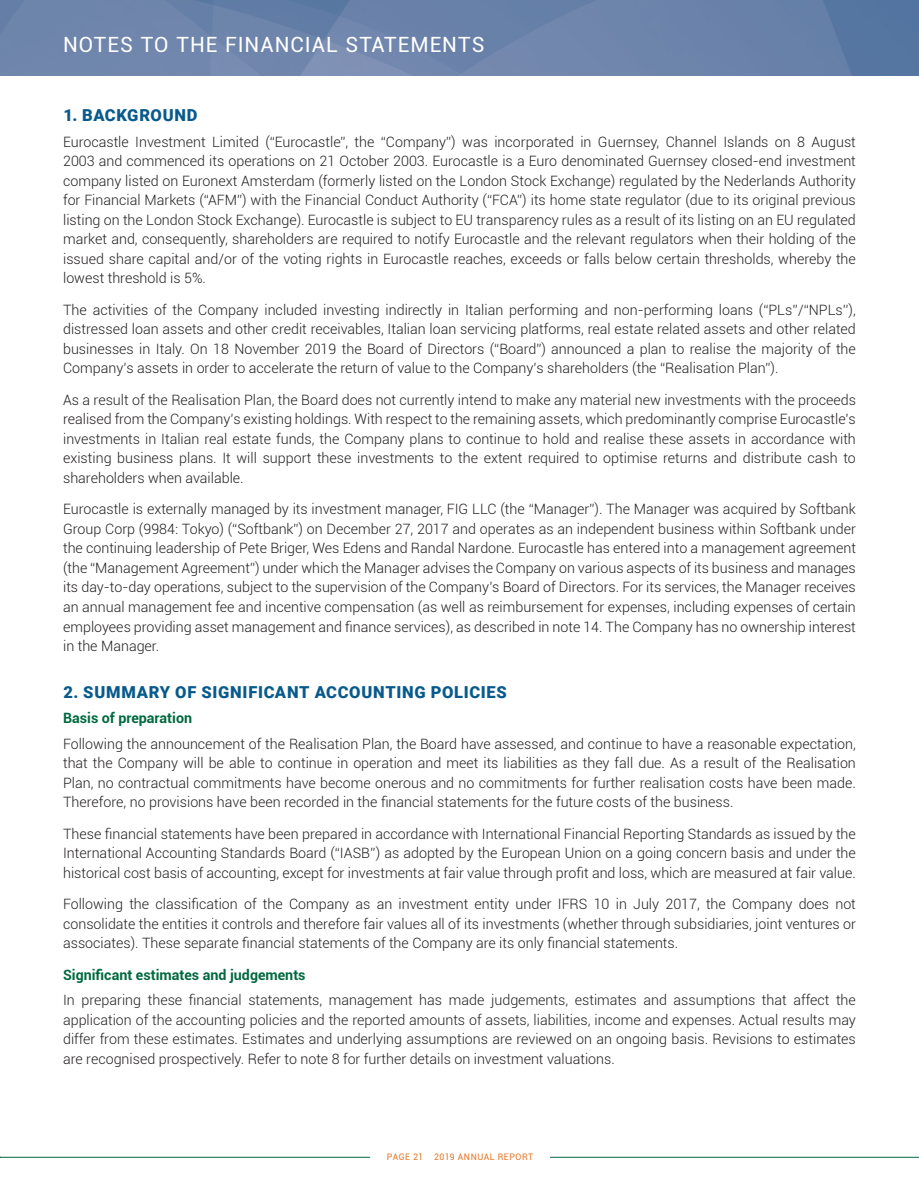
<style>
.page{position:relative;width:919px;height:1189px;background:#fff}
.page>*{position:absolute;margin:0;border:0;box-sizing:border-box;transform-origin:0 0}
.t1{font:21px "Roboto";letter-spacing:.045em;color:#fff}
.t2{font:900 16.5px "Roboto";letter-spacing:.045em;color:#085a8d}
.TX{font:300 14.25px/19.5px "Roboto";color:#231f20;text-align:justify}
.Body_text__2_1{font:300 14.25px/19.5px "Roboto";color:#231f20;text-align:justify}
.Paragraph_Style_1{font:700 14.25px "Roboto";color:#00693f}
.t3{font:9px "Roboto";letter-spacing:.065em;color:#e67625}
</style>
<div class="page">
<hr style="left:550px;top:1156px;width:368px;height:1px;background:#00693f">
<hr style="left:0;top:1156px;width:369px;height:1px;background:#00693f">
<svg style="left:0;top:0;width:918px;height:75px;background:#6a82aa"></svg>
<p class="t1" style="left:63px;top:30px;width:423px">NOTES TO THE FINANCIAL STATEMENTS</p>
<p class="t2" style="left:63px;top:104px;width:136px">1. BACKGROUND</p>
<p class="TX" style="left:63px;top:131px;width:794px">Eurocastle Investment Limited (“Eurocastle”, the “Company”) was incorporated in Guernsey, Channel Islands on 8 August 2003 and commenced its operations on 21 October 2003. Eurocastle is a Euro denominated Guernsey closed-end investment company listed on Euronext Amsterdam (formerly listed on the London Stock Exchange) regulated by the Nederlands Authority for Financial Markets (“AFM”) with the Financial Conduct Authority (“FCA”) its home state regulator (due to its original previous listing on the London Stock Exchange). Eurocastle is subject to EU transparency rules as a result of its listing on an EU regulated market and, consequently, shareholders are required to notify Eurocastle and the relevant regulators when their holding of the issued share capital and/or of the voting rights in Eurocastle reaches, exceeds or falls below certain thresholds, whereby the lowest threshold is 5%.</p>
<p class="TX" style="left:63px;top:299px;width:794px">The activities of the Company included investing indirectly in Italian performing and non-performing loans (“PLs’’/“NPLs’’), distressed loan assets and other credit receivables, Italian loan servicing platforms, real estate related assets and other related businesses in Italy. On 18 November 2019 the Board of Directors (“Board”) announced a plan to realise the majority of the Company’s assets in order to accelerate the return of value to the Company’s shareholders (the “Realisation Plan”).</p>
<p class="TX" style="left:63px;top:389px;width:794px">As a result of the Realisation Plan, the Board does not currently intend to make any material new investments with the proceeds realised from the Company’s existing holdings. With respect to the remaining assets, which predominantly comprise Eurocastle’s investments in Italian real estate funds, the Company plans to continue to hold and realise these assets in accordance with existing business plans. It will support these investments to the extent required to optimise returns and distribute cash to shareholders when available.</p>
<p class="TX" style="left:63px;top:499px;width:794px">Eurocastle is externally managed by its investment manager, FIG LLC (the “Manager”). The Manager was acquired by Softbank Group Corp (9984: Tokyo) (“Softbank”) on December 27, 2017 and operates as an independent business within Softbank under the continuing leadership of Pete Briger, Wes Edens and Randal Nardone. Eurocastle has entered into a management agreement (the “Management Agreement”) under which the Manager advises the Company on various aspects of its business and manages its day-to-day operations, subject to the supervision of the Company’s Board of Directors. For its services, the Manager receives an annual management fee and incentive compensation (as well as reimbursement for expenses, including expenses of certain employees providing asset management and finance services), as described in note 14. The Company has no ownership interest in the Manager.</p>
<p class="t2" style="left:63px;top:680px;width:445px">2. SUMMARY OF SIGNIFICANT ACCOUNTING POLICIES</p>
<p class="Paragraph_Style_1" style="left:63px;top:708px;width:130px">Basis of preparation</p>
<p class="Body_text__2_1" style="left:63px;top:733px;width:794px">Following the announcement of the Realisation Plan, the Board have assessed, and continue to have a reasonable expectation, that the Company will be able to continue in operation and meet its liabilities as they fall due. As a result of the Realisation Plan, no contractual commitments have become onerous and no commitments for further realisation costs have been made.<br>Therefore, no provisions have been recorded in the financial statements for the future costs of the business.</p>
<p class="Body_text__2_1" style="left:63px;top:823px;width:794px">These financial statements have been prepared in accordance with International Financial Reporting Standards as issued by the International Accounting Standards Board (“IASB’’) as adopted by the European Union on a going concern basis and under the historical cost basis of accounting, except for investments at fair value through profit and loss, which are measured at fair value.</p>
<p class="Body_text__2_1" style="left:63px;top:893px;width:794px">Following the classification of the Company as an investment entity under IFRS 10 in July 2017, the Company does not consolidate the entities it controls and therefore fair values all of its investments (whether through subsidiaries, joint ventures or associates). These separate financial statements of the Company are its only financial statements.</p>
<p class="Paragraph_Style_1" style="left:63px;top:964px;width:244px">Significant estimates and judgements</p>
<p class="Body_text__2_1" style="left:63px;top:989px;width:794px">In preparing these financial statements, management has made judgements, estimates and assumptions that affect the application of the accounting policies and the reported amounts of assets, liabilities, income and expenses. Actual results may differ from these estimates. Estimates and underlying assumptions are reviewed on an ongoing basis. Revisions to estimates are recognised prospectively. Refer to note 8 for further details on investment valuations.</p>
<p class="t3" style="left:387px;top:1149px;width:148px">PAGE 21 2019 ANNUAL REPORT</p>
</div>
